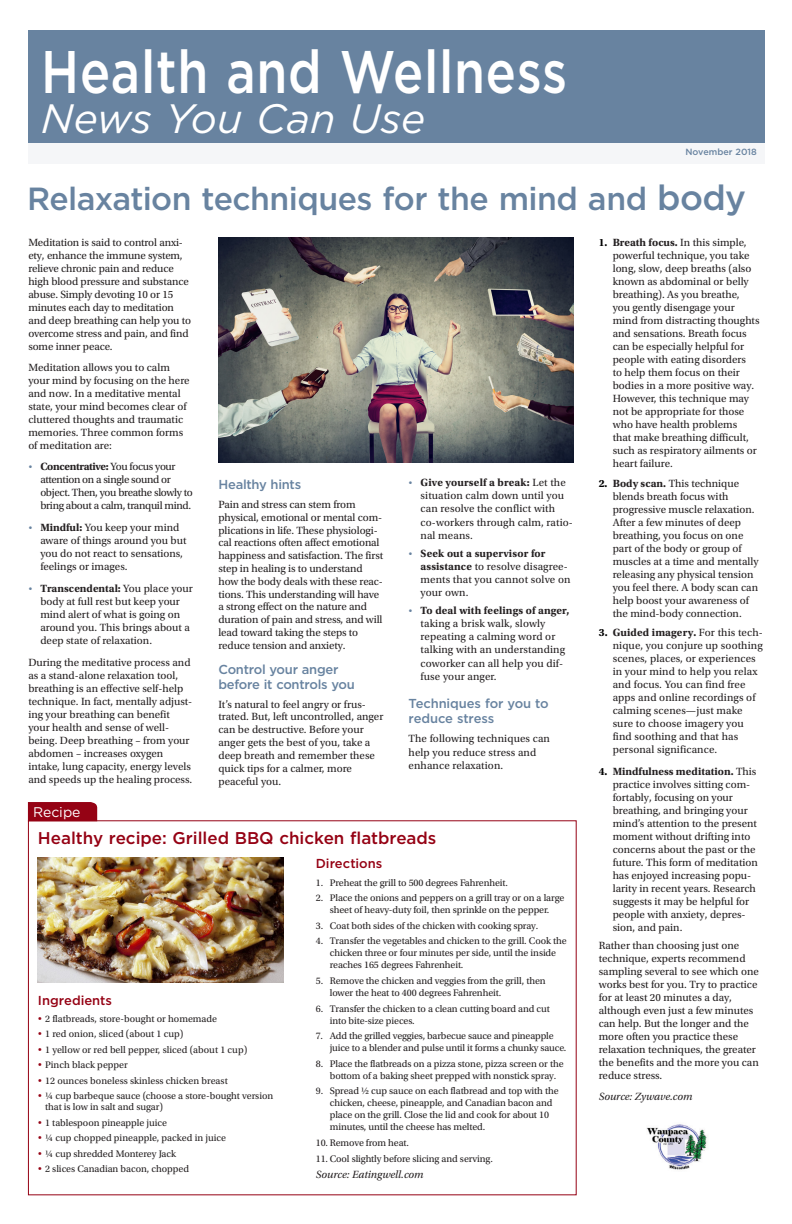
<style>
.page{position:relative;width:792px;height:1224px;background:#fff}
.page>*{position:absolute;margin:0;border:0;box-sizing:border-box;transform-origin:0 0}
.t1{font:500 60px "Gotham";letter-spacing:.015em;color:#fff;scale:.83 1}
.t2{font:italic 41px "Gotham";letter-spacing:.005em;color:#fff}
.Heading{font:500 32px "Gotham";letter-spacing:-.02em;color:#6883a0}
.Subhead1{font:500 17px "Gotham";color:#950214}
.t3{font:14px "Gotham";color:#fff}
.SubHead{font:500 13px/15px "Gotham";letter-spacing:-.02em;color:#6883a0}
.Subhead2{font:500 13px "Gotham";color:#950214}
.NumberList{font:11px/13px "Utopia Std";color:#231f20}
.Text{font:11px/13px "Utopia Std";color:#231f20}
.NumberList-2{font:11px/13px "Utopia Std";letter-spacing:-.03em;color:#231f20}
.TextBefore{font:italic 11px "Utopia Std";color:#231f20}
.NumberList_2{font:10px/12px "Utopia Std";letter-spacing:-.01em;color:#231f20}
.Date{font:500 9px "Gotham";color:#6883a0}
.s1{font-size:35px}
.s2{font-weight:700}
.s3{font-weight:700;color:#000}
</style>
<div class="page">
<div style="left:28px;top:32px;width:737px;height:131px;background:#f5f6f8"></div>
<div style="left:28px;top:30px;width:737px;height:112px;background:#6883a0"></div>
<img style="left:219px;top:238px;width:355px;height:224px">
<img style="left:646px;top:1124px;width:61px;height:46px">
<img style="left:38px;top:857px;width:245px;height:126px">
<svg style="left:28px;top:802px;width:69px;height:19px"></svg>
<p class="t1" style="left:41px;top:33px;width:635px">Health and Wellness</p>
<p class="t2" style="left:41px;top:92px;width:386px">News You Can Use</p>
<p class="Date" style="left:686px;top:146px;width:73px">November 2018</p>
<p class="Heading" style="left:27px;top:178px;width:720px">Relaxation techniques for the mind and <span class="s1">body</span></p>
<p class="Text" style="left:28px;top:236px;width:164px">Meditation is said to control anxi&shy;ety, enhance the immune system, relieve chronic pain and reduce high blood pressure and substance abuse. Simply devoting 10 or 15 minutes each day to meditation and deep breathing can help you to overcome stress and pain, and find some inner peace.</p>
<p class="Text" style="left:28px;top:361px;width:163px">Meditation allows you to calm your mind by focusing on the here and now. In a meditative mental state, your mind becomes clear of cluttered thoughts and traumatic memories. Three common forms of meditation are:</p>
<p class="NumberList-2" style="left:40px;top:460px;width:154px"><span class="s2">Concentrative:</span> You focus your attention on a single sound or object. Then, you breathe slowly to bring about a calm, tranquil mind.</p>
<p class="NumberList" style="left:40px;top:521px;width:148px"><span class="s2">Mindful:</span> You keep your mind aware of things around you but you do not react to sensations, feelings or images.</p>
<p class="NumberList" style="left:40px;top:582px;width:154px"><span class="s2">Transcendental:</span> You place your body at full rest but keep your mind alert of what is going on around you. This brings about a deep state of relaxation.</p>
<p class="Text" style="left:28px;top:656px;width:165px">During the meditative process and as a stand-alone relaxation tool, breathing is an effective self-help technique. In fact, mentally adjust&shy;ing your breathing can benefit your health and sense of well&shy;being. Deep breathing – from your abdomen – increases oxygen intake, lung capacity, energy levels and speeds up the healing process.</p>
<p class="t3" style="left:33px;top:803px;width:49px">Recipe</p>
<p class="SubHead" style="left:218px;top:477px;width:84px">Healthy hints</p>
<p class="Text" style="left:218px;top:498px;width:166px">Pain and stress can stem from physical, emotional or mental com&shy;plications in life. These physiologi&shy;cal reactions often affect emotional happiness and satisfaction. The first step in healing is to understand how the body deals with these reac&shy;tions. This understanding will have a strong effect on the nature and duration of pain and stress, and will lead toward taking the steps to reduce tension and anxiety.</p>
<p class="SubHead" style="left:218px;top:662px;width:138px">Control your anger before it controls you</p>
<p class="Text" style="left:218px;top:698px;width:166px">It’s natural to feel angry or frus&shy;trated. But, left uncontrolled, anger can be destructive. Before your anger gets the best of you, take a deep breath and remember these quick tips for a calmer, more peaceful you.</p>
<p class="NumberList" style="left:421px;top:476px;width:154px"><span class="s2">Give yourself a break:</span> Let the situation calm down until you can resolve the conflict with co-workers through calm, ratio&shy;nal means.</p>
<p class="NumberList" style="left:421px;top:547px;width:151px"><span class="s2">Seek out a supervisor for assistance</span> to resolve disagree&shy;ments that you cannot solve on your own.</p>
<p class="NumberList" style="left:421px;top:604px;width:150px"><span class="s2">To deal with feelings of anger, </span>taking a brisk walk, slowly repeating a calming word or talking with an understanding coworker can all help you dif&shy;fuse your anger.</p>
<p class="SubHead" style="left:409px;top:696px;width:142px">Techniques for you to reduce stress</p>
<p class="Text" style="left:409px;top:732px;width:143px">The following techniques can help you reduce stress and enhance relaxation.</p>
<p class="Subhead1" style="left:38px;top:827px;width:400px">Healthy recipe: Grilled BBQ chicken flatbreads</p>
<p class="Subhead2" style="left:38px;top:992px;width:76px">Ingredients</p>
<p class="NumberList_2" style="left:45px;top:1013px;width:174px">2 flatbreads, store-bought or homemade</p>
<p class="NumberList_2" style="left:45px;top:1028px;width:140px">1 red onion, sliced (about 1 cup)</p>
<p class="NumberList_2" style="left:45px;top:1044px;width:204px">1 yellow or red bell pepper, sliced (about 1 cup)</p>
<p class="NumberList_2" style="left:45px;top:1059px;width:84px">Pinch black pepper</p>
<p class="NumberList_2" style="left:45px;top:1075px;width:184px">12 ounces boneless skinless chicken breast</p>
<p class="NumberList_2" style="left:45px;top:1091px;width:230px;line-height:11px">¼ cup barbeque sauce (choose a store-bought version that is low in salt and sugar)</p>
<p class="NumberList_2" style="left:45px;top:1117px;width:123px">1 tablespoon pineapple juice</p>
<p class="NumberList_2" style="left:45px;top:1132px;width:183px">¼ cup chopped pineapple, packed in juice</p>
<p class="NumberList_2" style="left:45px;top:1148px;width:132px">¼ cup shredded Monterey Jack</p>
<p class="NumberList_2" style="left:45px;top:1163px;width:146px">2 slices Canadian bacon, chopped</p>
<p class="Subhead2" style="left:316px;top:855px;width:68px">Directions</p>
<p class="NumberList_2" style="left:316px;top:877px;width:194px">1. Preheat the grill to 500 degrees Fahrenheit.</p>
<p class="NumberList_2" style="left:316px;top:892px;width:250px;text-align:center">2. Place the onions and peppers on a grill tray or on a large sheet of heavy-duty foil, then sprinkle on the pepper.</p>
<p class="NumberList_2" style="left:316px;top:920px;width:224px">3. Coat both sides of the chicken with cooking spray.</p>
<p class="NumberList_2" style="left:330px;top:935px;width:238px;text-indent:-14px">4. Transfer the vegetables and chicken to the grill. Cook the chicken three or four minutes per side, until the inside reaches 165 degrees Fahrenheit.</p>
<p class="NumberList_2" style="left:330px;top:975px;width:217px;text-indent:-14px">5. Remove the chicken and veggies from the grill, then lower the heat to 400 degrees Fahrenheit.</p>
<p class="NumberList_2" style="left:330px;top:1003px;width:222px;text-indent:-14px">6. Transfer the chicken to a clean cutting board and cut into bite-size pieces.</p>
<p class="NumberList_2" style="left:330px;top:1030px;width:238px;text-indent:-14px">7. Add the grilled veggies, barbecue sauce and pineapple juice to a blender and pulse until it forms a chunky sauce.</p>
<p class="NumberList_2" style="left:330px;top:1058px;width:235px;text-indent:-14px">8. Place the flatbreads on a pizza stone, pizza screen or the bottom of a baking sheet prepped with nonstick spray.</p>
<p class="NumberList_2" style="left:330px;top:1085px;width:230px;text-indent:-14px">9. Spread ½ cup sauce on each flatbread and top with the chicken, cheese, pineapple, and Canadian bacon and place on the grill. Close the lid and cook for about 10 minutes, until the cheese has melted.</p>
<p class="NumberList_2" style="left:316px;top:1137px;width:95px">10. Remove from heat.</p>
<p class="NumberList_2" style="left:316px;top:1153px;width:179px">11. Cool slightly before slicing and serving.</p>
<p class="TextBefore" style="left:316px;top:1169px;width:109px">Source: Eatingwell.com</p>
<p class="NumberList" style="left:613px;top:236px;width:148px;text-indent:-14px"><span class="s3">1.</span> <span class="s2">Breath focus.</span> In this simple, powerful technique, you take long, slow, deep breaths (also known as abdominal or belly breathing). As you breathe, you gently disengage your mind from distracting thoughts and sensations. Breath focus can be especially helpful for people with eating disorders<br>to help them focus on their bodies in a more positive way.<br>However, this technique may not be appropriate for those who have health problems<br>that make breathing difficult, such as respiratory ailments or heart failure.</p>
<p class="NumberList" style="left:613px;top:477px;width:147px;text-indent:-14px"><span class="s3">2.</span> <span class="s2">Body scan.</span> This technique blends breath focus with progressive muscle relaxation.<br>After a few minutes of deep breathing, you focus on one part of the body or group of muscles at a time and mentally releasing any physical tension you feel there. A body scan can help boost your awareness of the mind-body connection.</p>
<p class="NumberList" style="left:613px;top:626px;width:152px;text-indent:-14px"><span class="s3">3.</span> <span class="s2">Guided imagery.</span> For this tech&shy;nique, you conjure up soothing scenes, places, or experiences in your mind to help you relax and focus. You can find free apps and online recordings of calming scenes—just make sure to choose imagery you find soothing and that has personal significance.</p>
<p class="NumberList" style="left:613px;top:765px;width:147px;text-indent:-14px"><span class="s3">4.</span> <span class="s2">Mindfulness meditation.</span> This practice involves sitting com&shy;fortably, focusing on your breathing, and bringing your mind’s attention to the present moment without drifting into concerns about the past or the future. This form of meditation has enjoyed increasing popu&shy;larity in recent years. Research suggests it may be helpful for people with anxiety, depres&shy;sion, and pain.</p>
<p class="Text" style="left:599px;top:939px;width:162px">Rather than choosing just one technique, experts recommend sampling several to see which one works best for you. Try to practice for at least 20 minutes a day, although even just a few minutes can help. But the longer and the more often you practice these relaxation techniques, the greater the benefits and the more you can reduce stress.</p>
<p class="TextBefore" style="left:599px;top:1090px;width:95px">Source: Zywave.com</p>
</div>
